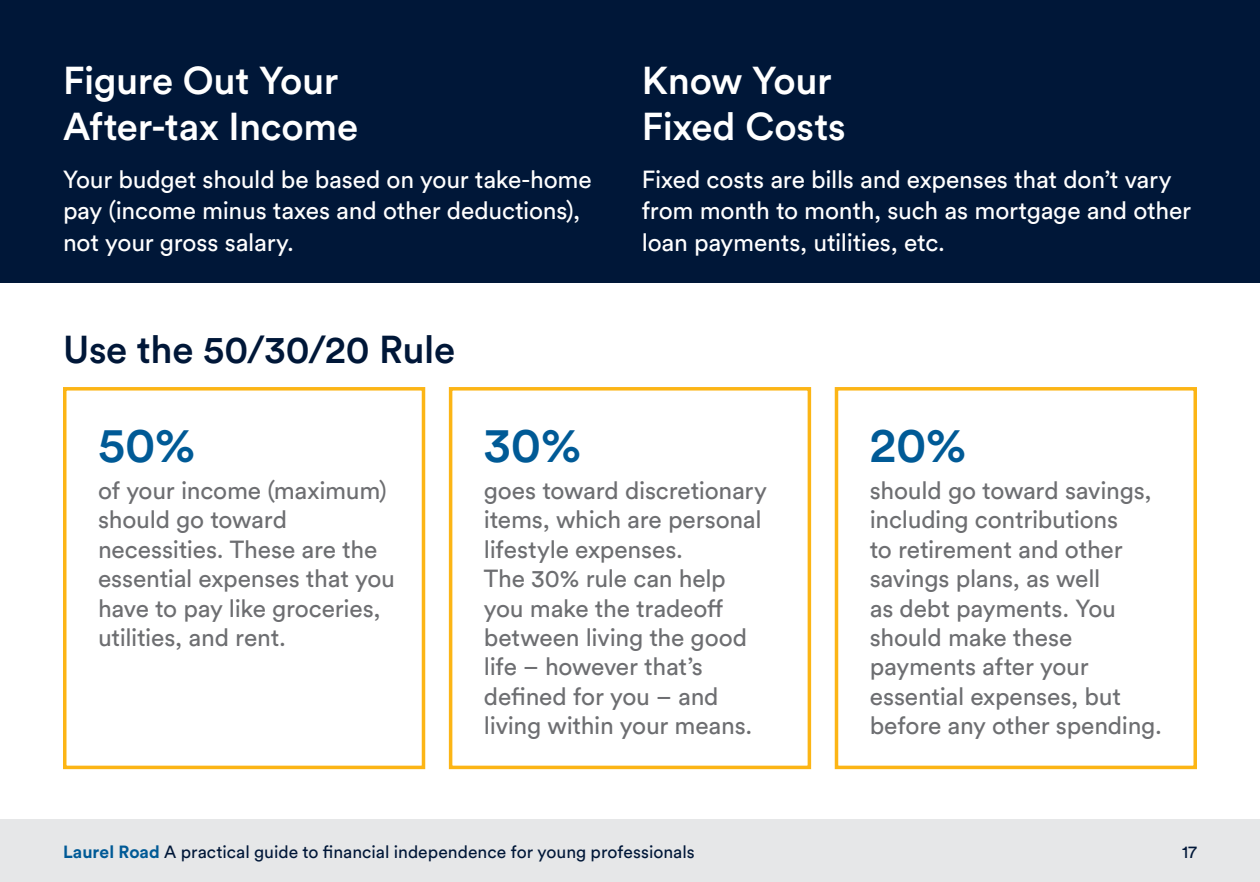
<style>
.page{position:relative;width:1260px;height:882px;background:#fff}
.page>*{position:absolute;margin:0;border:0;box-sizing:border-box;transform-origin:0 0}
.t1{font:500 49px "Circular Std";color:#005a96}
.t2{font:500 38.5px/46.2px "Circular Std";letter-spacing:-.01em;color:#fff}
.t3{font:500 38.5px "Circular Std";letter-spacing:-.005em;color:#001738}
.t4{font:24.5px/29.4px "Circular Std";letter-spacing:-.01em;color:#6d6e71}
.t5{font:24.5px/31.5px "Circular Std";letter-spacing:-.01em;color:#fff}
.t6{font:17.5px "Circular Std";color:#001738}
.s1{font-weight:700;color:#005a96}
</style>
<div class="page">
<div style="left:0;top:0;width:1260px;height:282px;background:#001738"></div>
<svg style="left:63px;top:387px;width:363px;height:383px"></svg>
<svg style="left:448px;top:387px;width:364px;height:383px"></svg>
<svg style="left:834px;top:387px;width:363px;height:383px"></svg>
<div style="left:0;top:819px;width:1260px;height:63px;background:#e6e7e8"></div>
<h2 class="t2" style="left:63px;top:57px;width:297px">Figure Out Your<br>After-tax Income</h2>
<p class="t5" style="left:63px;top:163px;width:530px">Your budget should be based on your take-home pay (income minus taxes and other deductions), not your gross salary.</p>
<h2 class="t3" style="left:63px;top:326px;width:394px">Use the 50/30/20 Rule</h2>
<h2 class="t2" style="left:642px;top:57px;width:206px">Know Your<br>Fixed Costs</h2>
<p class="t5" style="left:642px;top:163px;width:551px">Fixed costs are bills and expenses that don’t vary from month to month, such as mortgage and other loan payments, utilities, etc.</p>
<h1 class="t1" style="left:98px;top:414px;width:99px">50%</h1>
<p class="t4" style="left:98px;top:475px;width:299px">of your income (maximum) should go toward necessities. These are the essential expenses that you have to pay like groceries, utilities, and rent.</p>
<h1 class="t1" style="left:484px;top:414px;width:99px">30%</h1>
<p class="t4" style="left:484px;top:475px;width:285px">goes toward discretionary items, which are personal lifestyle expenses.<br>The 30% rule can help you make the tradeoff between living the good life – however that’s defined for you – and living within your means.</p>
<h1 class="t1" style="left:870px;top:414px;width:98px">20%</h1>
<p class="t4" style="left:870px;top:475px;width:294px">should go toward savings, including contributions<br>to retirement and other savings plans, as well<br>as debt payments. You should make these payments after your essential expenses, but before any other spending.</p>
<p class="t6" style="left:63px;top:841px;width:633px"><span class="s1">Laurel Road</span> A practical guide to financial independence for young professionals</p>
<p class="t6" style="left:1182px;top:841px;width:16px">17</p>
</div>
